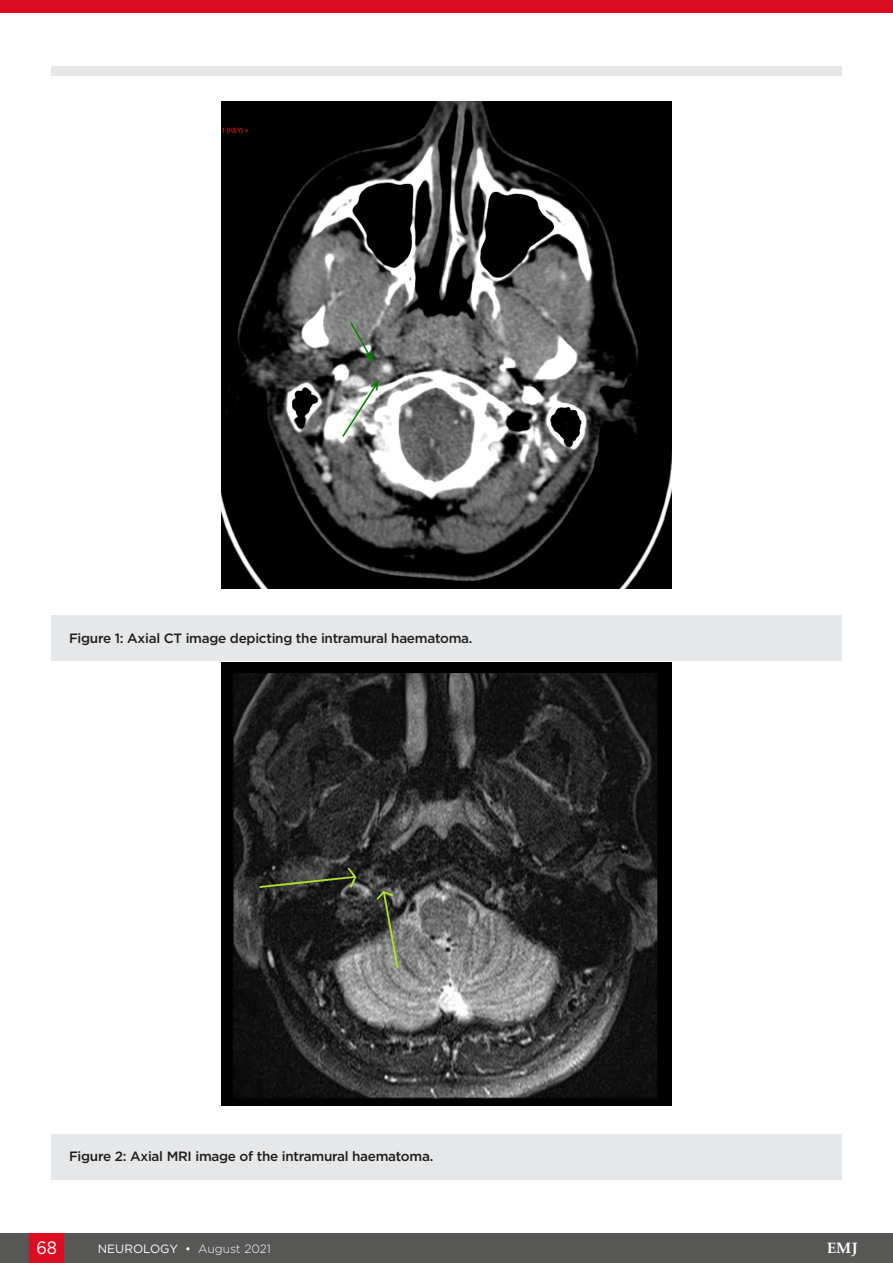
<style>
.page{position:relative;width:893px;height:1263px;background:#fff}
.page>*{position:absolute;margin:0;border:0;box-sizing:border-box;transform-origin:0 0}
.t1{font:18px "Gotham";color:#fff;scale:.9 1}
.t2{font:700 15px "Palatino Linotype";color:#fff}
.t3{font:500 13.5px "Gotham";letter-spacing:-.02em;color:#1d1d1d}
.t4{font:12px "Gotham";color:#fff}
.s1{font-weight:300}
</style>
<div class="page">
<div style="left:0;top:1233px;width:893px;height:30px;background:#575756"></div>
<div style="left:30px;top:1233px;width:34px;height:30px;background:#dc0c23"></div>
<div style="left:51px;top:67px;width:791px;height:9px;background:#e6e7e9"></div>
<div style="left:51px;top:615px;width:791px;height:46px;background:#e6e7e9"></div>
<img style="left:221px;top:102px;width:451px;height:487px">
<div style="left:51px;top:1134px;width:791px;height:45px;background:#e6e7e9"></div>
<img style="left:221px;top:663px;width:451px;height:442px">
<div style="left:0;top:0;width:893px;height:13px;background:#dc0c23"></div>
<p class="t3" style="left:69px;top:629px;width:405px">Figure 1: Axial CT image depicting the intramural haematoma.</p>
<p class="t3" style="left:69px;top:1148px;width:366px">Figure 2: Axial MRI image of the intramural haematoma.</p>
<h1 class="t1" style="left:37px;top:1236px;width:24px">68</h1>
<p class="t4" style="left:98px;top:1241px;width:175px">NEUROLOGY • <span class="s1">August 2021</span></p>
<p class="t2" style="left:827px;top:1238px;width:32px">EMJ</p>
</div>
